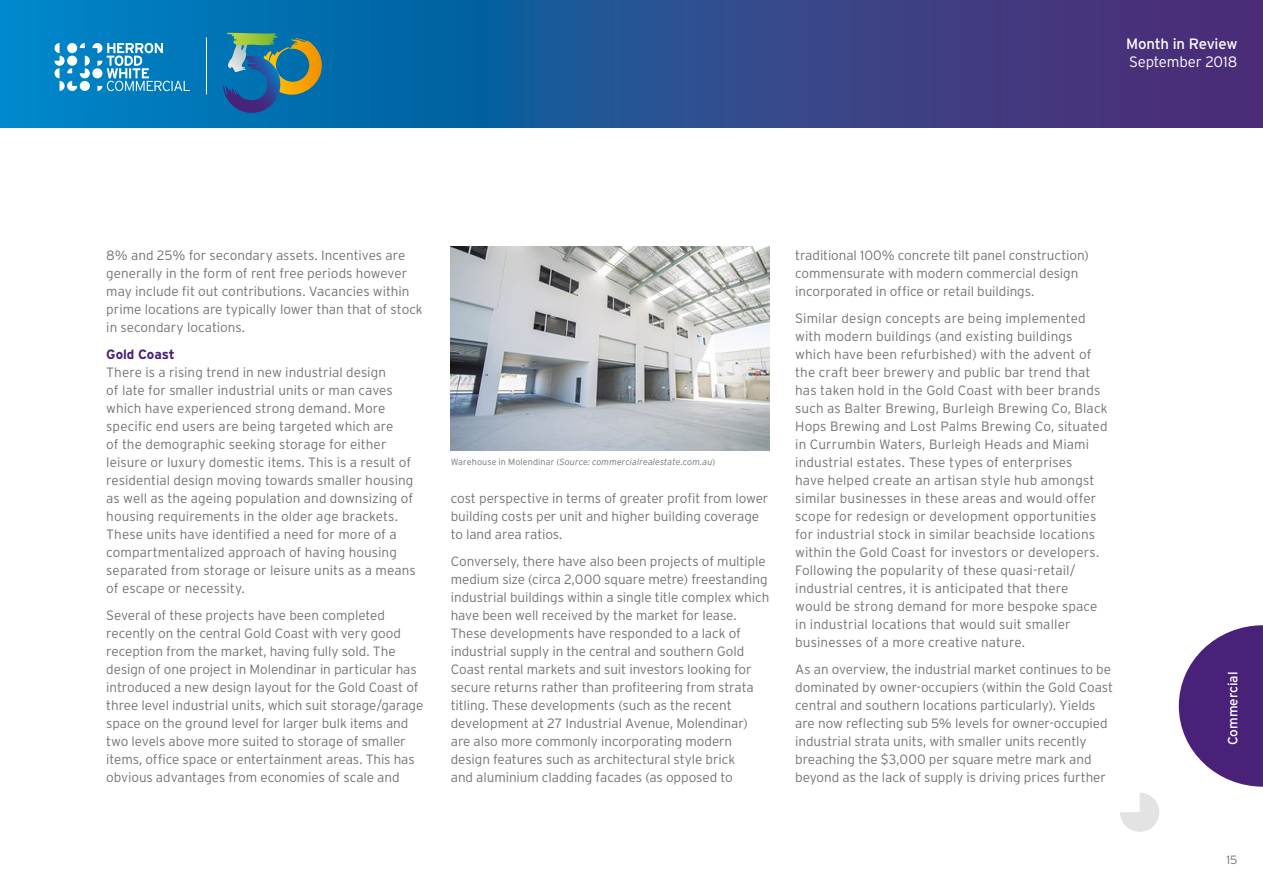
<style>
.page{position:relative;width:1263px;height:893px;background:#fff}
.page>*{position:absolute;margin:0;border:0;box-sizing:border-box;transform-origin:0 0}
.t1{font:15px "Interstate";letter-spacing:-.015em;color:#fff}
.t2{font:300 15px "Interstate";letter-spacing:-.01em;color:#fff}
.t3{font:300 13.5px/18px "Interstate";color:#717476}
.t4{font:13.5px "Interstate";letter-spacing:-.005em;color:#fff}
.t5{font:700 13.5px "Interstate";letter-spacing:-.005em;color:#4a2178}
.t6{font:300 12px "Interstate";color:#717476}
.t7{font:italic 300 9px "Interstate";letter-spacing:.005em;color:#717476}
.s1{font-style:normal}
</style>
<div class="page">
<svg style="left:1120px;top:792px;width:39px;height:40px"></svg>
<svg style="left:1179px;top:625px;width:84px;height:162px"></svg>
<svg style="left:0;top:0;width:1263px;height:128px;background:#245295"></svg>
<svg style="left:55px;top:43px;width:135px;height:48px"></svg>
<svg style="left:223px;top:33px;width:100px;height:81px;background:#3d788c"></svg>
<hr style="left:206px;top:37px;width:1px;height:57px;background:#fff">
<img style="left:451px;top:247px;width:319px;height:204px">
<p class="t1" style="left:1126px;top:35px;width:113px">Month in Review</p>
<p class="t2" style="left:1129px;top:53px;width:110px">September 2018</p>
<p class="t3" style="left:106px;top:246px;width:318px">8% and 25% for secondary assets. Incentives are generally in the form of rent free periods however may include fit out contributions. Vacancies within prime locations are typically lower than that of stock in secondary locations.</p>
<p class="t5" style="left:106px;top:346px;width:70px">Gold Coast</p>
<p class="t3" style="left:106px;top:363px;width:311px">There is a rising trend in new industrial design<br>of late for smaller industrial units or man caves which have experienced strong demand. More specific end users are being targeted which are<br>of the demographic seeking storage for either leisure or luxury domestic items. This is a result of residential design moving towards smaller housing as well as the ageing population and downsizing of housing requirements in the older age brackets.<br>These units have identified a need for more of a compartmentalized approach of having housing separated from storage or leisure units as a means of escape or necessity.</p>
<p class="t3" style="left:106px;top:606px;width:319px">Several of these projects have been completed recently on the central Gold Coast with very good reception from the market, having fully sold. The design of one project in Molendinar in particular has introduced a new design layout for the Gold Coast of three level industrial units, which suit storage/garage space on the ground level for larger bulk items and two levels above more suited to storage of smaller items, office space or entertainment areas. This has obvious advantages from economies of scale and</p>
<p class="t7" style="left:451px;top:456px;width:266px"><span class="s1">Warehouse in Molendinar (</span>Source: commercialrealestate.com.au<span class="s1">)</span></p>
<p class="t3" style="left:451px;top:489px;width:319px">cost perspective in terms of greater profit from lower building costs per unit and higher building coverage to land area ratios.</p>
<p class="t3" style="left:451px;top:552px;width:320px">Conversely, there have also been projects of multiple medium size (circa 2,000 square metre) freestanding industrial buildings within a single title complex which have been well received by the market for lease.<br>These developments have responded to a lack of industrial supply in the central and southern Gold Coast rental markets and suit investors looking for secure returns rather than profiteering from strata titling. These developments (such as the recent development at 27 Industrial Avenue, Molendinar) are also more commonly incorporating modern design features such as architectural style brick<br>and aluminium cladding facades (as opposed to</p>
<p class="t3" style="left:795px;top:246px;width:295px">traditional 100% concrete tilt panel construction) commensurate with modern commercial design incorporated in office or retail buildings.</p>
<p class="t3" style="left:795px;top:309px;width:314px">Similar design concepts are being implemented with modern buildings (and existing buildings which have been refurbished) with the advent of the craft beer brewery and public bar trend that has taken hold in the Gold Coast with beer brands such as Balter Brewing, Burleigh Brewing Co, Black Hops Brewing and Lost Palms Brewing Co, situated in Currumbin Waters, Burleigh Heads and Miami industrial estates. These types of enterprises<br>have helped create an artisan style hub amongst similar businesses in these areas and would offer scope for redesign or development opportunities for industrial stock in similar beachside locations within the Gold Coast for investors or developers.<br>Following the popularity of these quasi-retail/ industrial centres, it is anticipated that there would be strong demand for more bespoke space in industrial locations that would suit smaller businesses of a more creative nature.</p>
<p class="t3" style="left:795px;top:660px;width:319px">As an overview, the industrial market continues to be dominated by owner-occupiers (within the Gold Coast central and southern locations particularly). Yields are now reflecting sub 5% levels for owner-occupied industrial strata units, with smaller units recently breaching the $3,000 per square metre mark and beyond as the lack of supply is driving prices further</p>
<p class="t4" style="left:1224px;top:745px;width:75px;rotate:-90deg">Commercial</p>
<p class="t6" style="left:1226px;top:853px;width:13px">15</p>
</div>
